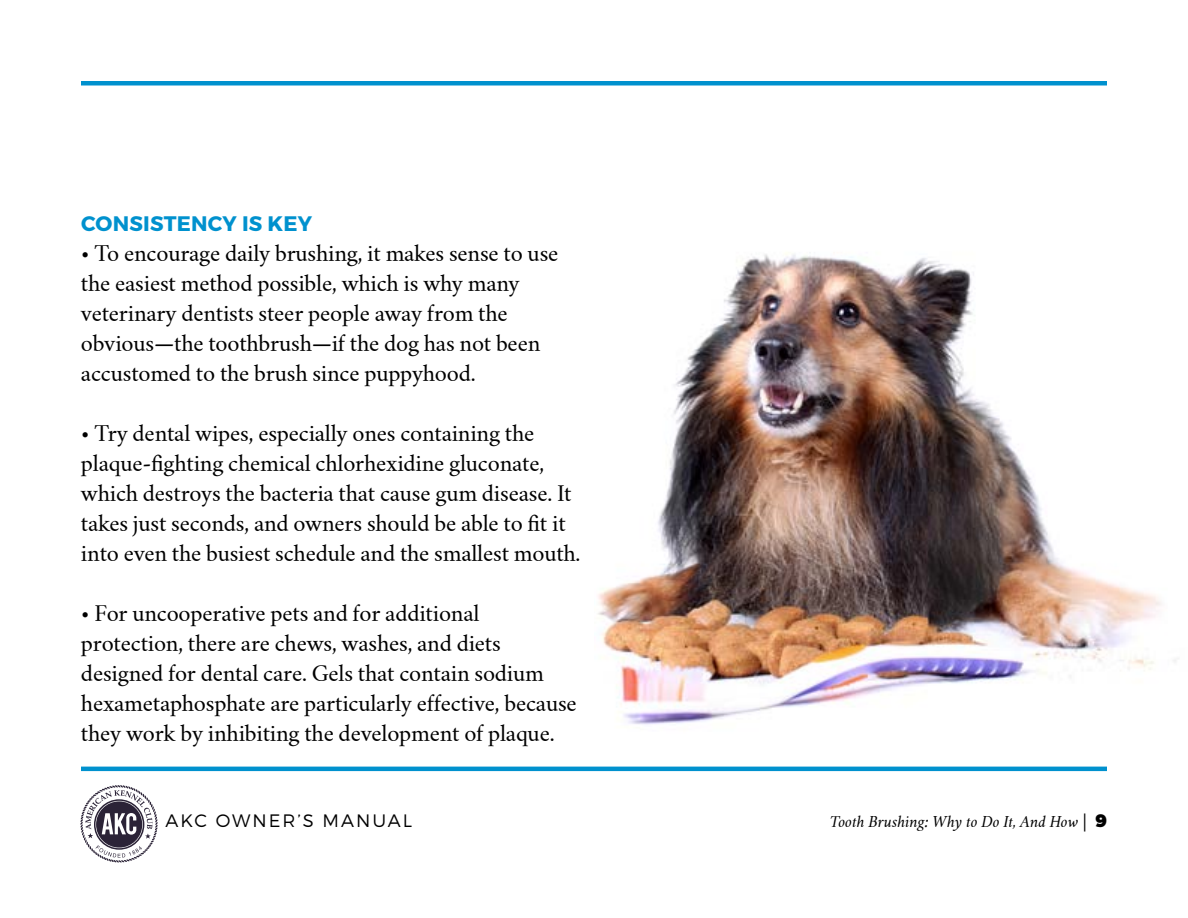
<style>
.page{position:relative;width:1188px;height:918px;background:#fff}
.page>*{position:absolute;margin:0;border:0;box-sizing:border-box;transform-origin:0 0}
.t1{font:21px/30px "Crimson Text";letter-spacing:-.01em;color:#000}
.t2{font:700 21px "Montserrat";letter-spacing:.01em;color:#0091ce}
.t3{font:300 18px "Montserrat";letter-spacing:.11em;color:#000}
.t4{font:italic 15px "Crimson Text";color:#000}
.s1{font-family:"Minion Pro";font-style:normal;font-size:18px}
.s2{font-family:"Montserrat";font-weight:900;font-style:normal;font-size:18px}
</style>
<div class="page">
<svg style="left:80px;top:785px;width:78px;height:78px"></svg>
<img style="left:598px;top:252px;width:578px;height:473px">
<hr style="left:81px;top:767px;width:1026px;height:4px;background:#0091ce">
<div style="left:81px;top:81px;width:1026px;height:5px;background:#0091ce"></div>
<p class="t2" style="left:81px;top:211px;width:232px">CONSISTENCY IS KEY</p>
<p class="t1" style="left:81px;top:239px;width:479px">• To encourage daily brushing, it makes sense to use the easiest method possible, which is why many veterinary dentists steer people away from the obvious—the toothbrush—if the dog has not been accustomed to the brush since puppyhood.</p>
<p class="t1" style="left:81px;top:419px;width:501px">• Try dental wipes, especially ones containing the plaque-fighting chemical chlorhexidine gluconate, which destroys the bacteria that cause gum disease. It takes just seconds, and owners should be able to fit it into even the busiest schedule and the smallest mouth.</p>
<p class="t1" style="left:81px;top:599px;width:497px">• For uncooperative pets and for additional protection, there are chews, washes, and diets designed for dental care. Gels that contain sodium hexametaphosphate are particularly effective, because they work by inhibiting the development of plaque.</p>
<p class="t3" style="left:166px;top:810px;width:248px">AKC OWNER’S MANUAL</p>
<p class="t4" style="left:830px;top:813px;width:279px">Tooth Brushing: Why to Do It, And How <span class="s1">|</span> <span class="s2">9</span></p>
</div>
